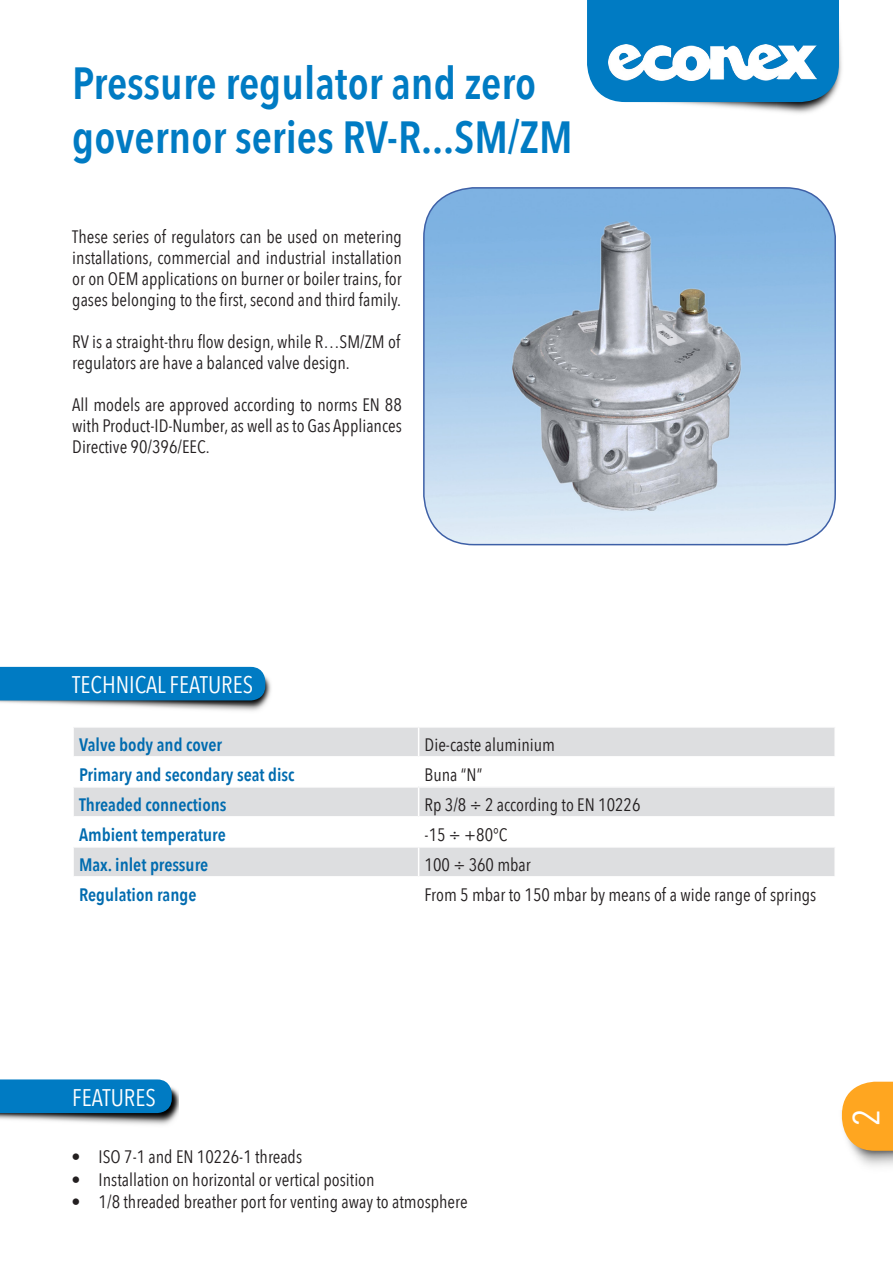
<style>
.page{position:relative;width:893px;height:1263px;background:#fff}
.page>*{position:absolute;margin:0;border:0;box-sizing:border-box;transform-origin:0 0}
.t1{font:600 45px/54px "Avenir Next Condensed";color:#007bc3}
.t2{font:37.5px "Avenir Next Condensed";color:#fff}
.t3{font:24px "Avenir Next Condensed";color:#fff}
.t4{font:18px/21px "Avenir Next Condensed";color:#231f20;text-align:justify}
.t5{font:600 18px "Avenir Next Condensed";color:#006baf}
</style>
<div class="page">
<img style="left:625px;top:26px;width:217px;height:88px">
<img style="left:0;top:676px;width:271px;height:35px">
<div style="left:0;top:667px;width:265px;height:33px;background:#007bc3"></div>
<img style="left:0;top:1087px;width:178px;height:38px">
<div style="left:0;top:1079px;width:172px;height:34px;background:#007bc3"></div>
<div style="left:587px;top:0;width:252px;height:102px;background:#007bc3"></div>
<svg style="left:74px;top:728px;width:344px;height:88px;fill:#dddee0"></svg>
<div style="left:419px;top:728px;width:415px;height:28px;background:#dddee0"></div>
<div style="left:419px;top:787px;width:416px;height:30px;background:#dddee0"></div>
<div style="left:74px;top:848px;width:760px;height:28px;background:#dddee0"></div>
<hr style="left:72px;top:756px;width:347px;height:2px;background:#fff">
<hr style="left:72px;top:786px;width:347px;height:2px;background:#fff">
<hr style="left:419px;top:786px;width:417px;height:2px;background:#fff">
<hr style="left:834px;top:788px;width:2px;height:28px;background:#fff">
<hr style="left:419px;top:816px;width:417px;height:2px;background:#fff">
<svg style="left:418px;top:787px;width:1px;height:89px"></svg>
<img style="left:608px;top:45px;width:208px;height:35px">
<img style="left:424px;top:188px;width:411px;height:357px">
<div style="left:423px;top:187px;width:413px;height:358px;border:2px solid #3e60a7;border-radius:50px"></div>
<img style="left:841px;top:1110px;width:52px;height:56px">
<svg style="left:842px;top:1082px;width:51px;height:69px;background:#fdaf39"></svg>
<p class="t1" style="left:72px;top:55px;width:502px">Pressure regulator and zero governor series RV-R...SM/ZM</p>
<p class="t4" style="left:72px;top:225px;width:331px">These series of regulators can be used on metering installations, commercial and industrial installation or on OEM applications on burner or boiler trains, for gases belonging to the first, second and third family.</p>
<p class="t4" style="left:72px;top:330px;width:330px">RV is a straight-thru flow design, while R…SM/ZM of</p>
<p class="t4" style="left:72px;top:351px;width:279px">regulators are have a balanced valve design.</p>
<p class="t4" style="left:72px;top:393px;width:331px">All models are approved according to norms EN 88 with Product-ID-Number, as well as to Gas Appliances Directive 90/396/EEC.</p>
<p class="t3" style="left:72px;top:664px;width:182px">TECHNICAL FEATURES</p>
<p class="t5" style="left:79px;top:729px;width:145px">Valve body and cover</p>
<p class="t4" style="left:425px;top:733px;width:132px">Die-caste aluminium</p>
<p class="t5" style="left:79px;top:759px;width:217px">Primary and secondary seat disc</p>
<p class="t4" style="left:425px;top:763px;width:59px">Buna “N”</p>
<p class="t5" style="left:79px;top:789px;width:149px">Threaded connections</p>
<p class="t4" style="left:425px;top:793px;width:217px">Rp 3/8 ÷ 2 according to EN 10226</p>
<p class="t5" style="left:79px;top:819px;width:148px">Ambient temperature</p>
<p class="t4" style="left:425px;top:823px;width:84px">-15 ÷ +80°C</p>
<p class="t5" style="left:79px;top:849px;width:131px">Max. inlet pressure</p>
<p class="t4" style="left:425px;top:853px;width:108px">100 ÷ 360 mbar</p>
<p class="t5" style="left:79px;top:879px;width:119px">Regulation range</p>
<p class="t4" style="left:425px;top:883px;width:393px">From 5 mbar to 150 mbar by means of a wide range of springs</p>
<p class="t3" style="left:72px;top:1077px;width:85px">FEATURES</p>
<p class="t4" style="left:72px;top:1145px;width:232px">• ISO 7-1 and EN 10226-1 threads</p>
<p class="t4" style="left:72px;top:1168px;width:305px">• Installation on horizontal or vertical position</p>
<p class="t4" style="left:72px;top:1190px;width:398px">• 1/8 threaded breather port for venting away to atmosphere</p>
<p class="t2" style="left:834px;top:1126px;width:19px;rotate:-90deg">2</p>
</div>
